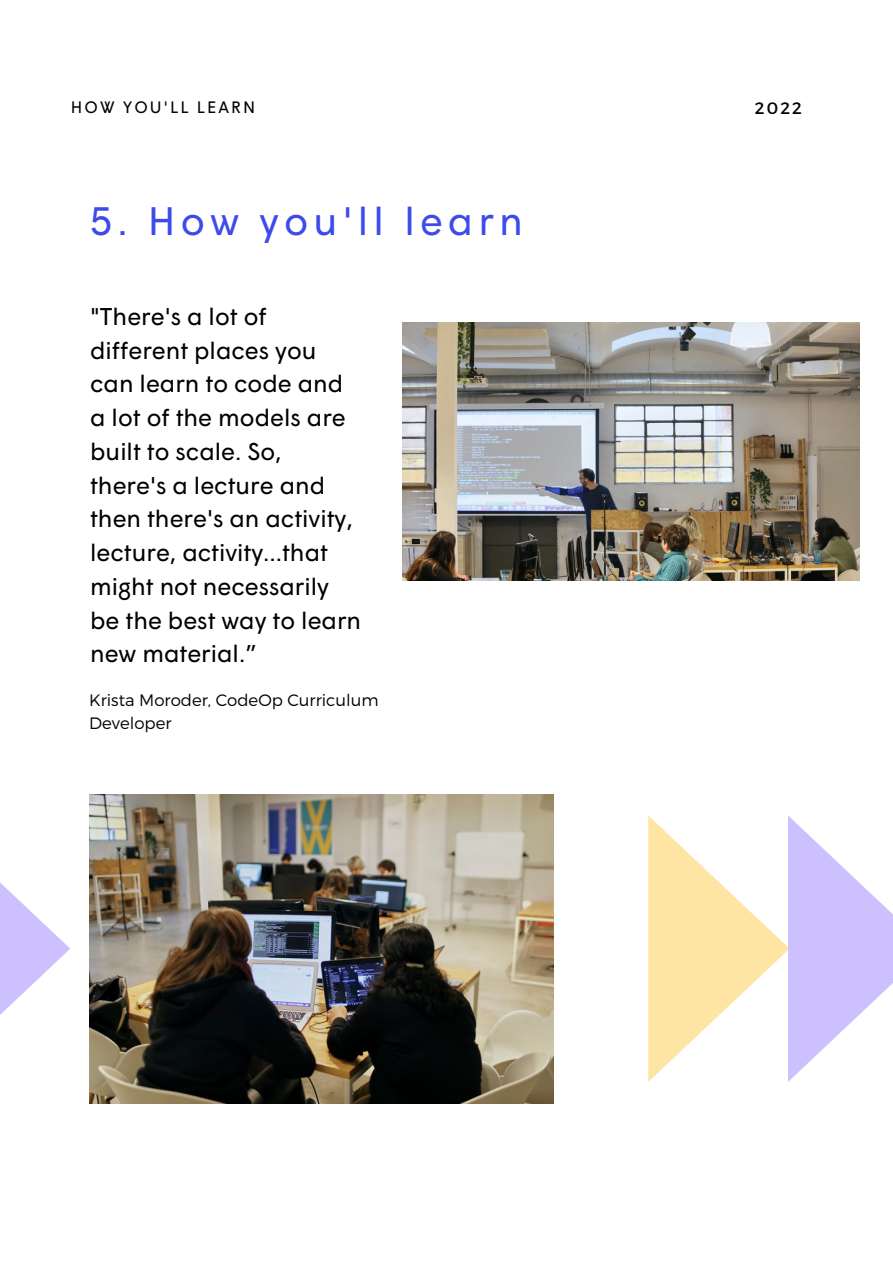
<style>
.page{position:relative;width:893px;height:1264px;background:#fff}
.page>*{position:absolute;margin:0;border:0;box-sizing:border-box;transform-origin:0 0}
.t1{font:39.6px "Wigrum";letter-spacing:.13em;color:#3d4beb}
.t2{font:24.15px/33.8px "Wigrum";color:#000}
.t3{font:300 16.5px/22.5px "Montserrat";color:#000}
.t4{font:16.5px "Wigrum";letter-spacing:.13em;color:#000}
.t5{font:16.5px "Montserrat";color:#000}
</style>
<div class="page">
<svg style="left:648px;top:815px;width:244px;height:266px"></svg>
<img style="left:402px;top:323px;width:457px;height:257px">
<img style="left:89px;top:794px;width:464px;height:309px">
<svg style="left:0;top:882px;width:70px;height:133px"></svg>
<p class="t4" style="left:71px;top:96px;width:186px">HOW YOU'LL LEARN</p>
<p class="t5" style="left:754px;top:97px;width:48px">2022</p>
<h1 class="t1" style="left:90px;top:196px;width:434px">5. How you'll learn</h1>
<p class="t2" style="left:90px;top:298px;width:272px">"There's a lot of different places you can learn to code and a lot of the models are built to scale. So, there's a lecture and then there's an activity, lecture, activity...that might not necessarily be the best way to learn new material.”</p>
<p class="t3" style="left:89px;top:688px;width:291px">Krista Moroder, CodeOp Curriculum<br>Developer</p>
</div>
